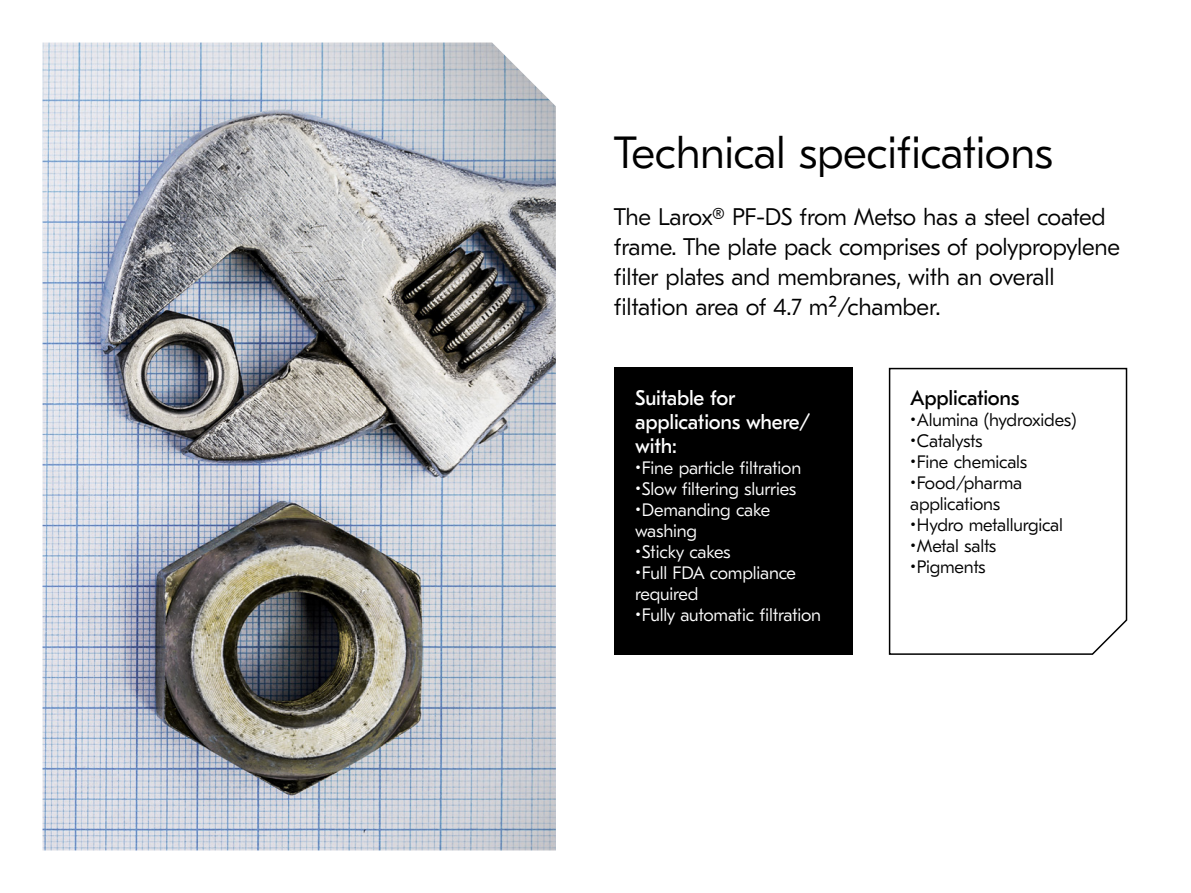
<style>
.page{position:relative;width:1191px;height:893px;background:#fff}
.page>*{position:absolute;margin:0;border:0;box-sizing:border-box;transform-origin:0 0}
.t1{font:300 45px "GT Eesti Pro Text";letter-spacing:-.01em;color:#000}
.t2{font:300 24px/30px "GT Eesti Pro Text";letter-spacing:-.01em;color:#000}
.t3{font:21px/24px "GT Eesti Pro Text";letter-spacing:-.01em;color:#fff}
.t4{font:21px "GT Eesti Pro Text";letter-spacing:-.01em;color:#000}
.t5{font:300 18px/21px "GT Eesti Pro Text";letter-spacing:-.01em;color:#fff}
.t6{font:300 18px/21px "GT Eesti Pro Text";letter-spacing:-.01em;color:#000}
</style>
<div class="page">
<img style="left:43px;top:43px;width:513px;height:807px">
<svg style="left:888px;top:367px;width:240px;height:288px"></svg>
<div style="left:614px;top:368px;width:238px;height:287px;background:#000"></div>
<h1 class="t1" style="left:614px;top:127px;width:441px">Technical specifications</h1>
<p class="t2" style="left:614px;top:203px;width:508px">The Larox® PF-DS from Metso has a steel coated frame. The plate pack comprises of polypropylene filter plates and membranes, with an overall filtation area of 4.7 m²/chamber.</p>
<p class="t3" style="left:635px;top:386px;width:177px">Suitable for applications where/ with:</p>
<p class="t5" style="left:635px;top:457px;width:168px">•Fine particle filtration</p>
<p class="t5" style="left:635px;top:478px;width:163px">•Slow filtering slurries</p>
<p class="t5" style="left:635px;top:499px;width:136px">•Demanding cake washing</p>
<p class="t5" style="left:635px;top:541px;width:97px">•Sticky cakes</p>
<p class="t5" style="left:635px;top:562px;width:162px">•Full FDA compliance required</p>
<p class="t5" style="left:635px;top:604px;width:187px">•Fully automatic filtration</p>
<p class="t4" style="left:910px;top:386px;width:111px">Applications</p>
<p class="t6" style="left:910px;top:409px;width:168px">•Alumina (hydroxides)</p>
<p class="t6" style="left:910px;top:430px;width:74px">•Catalysts</p>
<p class="t6" style="left:910px;top:451px;width:119px">•Fine chemicals</p>
<p class="t6" style="left:910px;top:472px;width:114px">•Food/pharma applications</p>
<p class="t6" style="left:910px;top:515px;width:154px">•Hydro metallurgical</p>
<p class="t6" style="left:910px;top:536px;width:88px">•Metal salts</p>
<p class="t6" style="left:910px;top:557px;width:77px">•Pigments</p>
</div>
